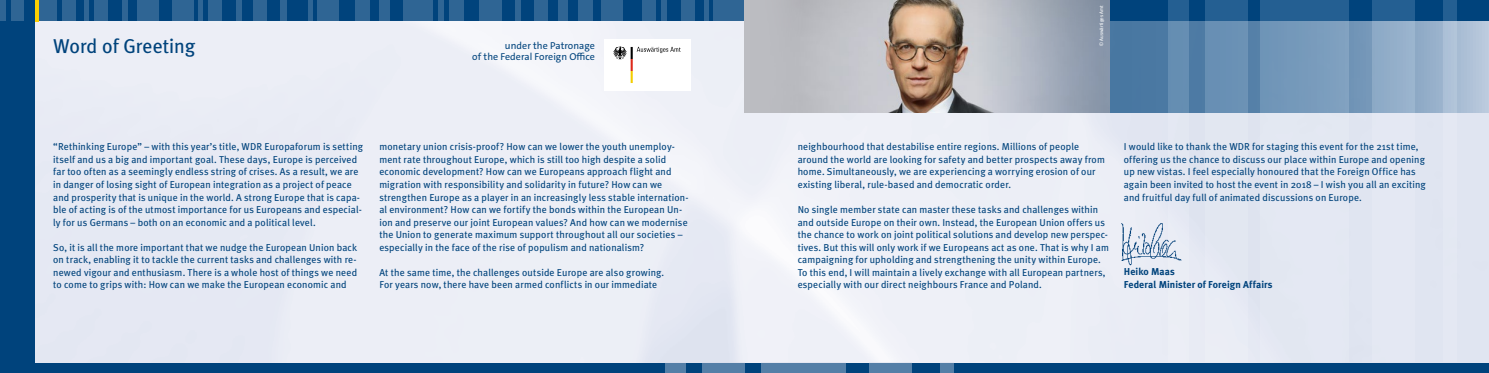
<style>
.page{position:relative;width:1489px;height:373px;background:#fff}
.page>*{position:absolute;margin:0;border:0;box-sizing:border-box;transform-origin:0 0}
.t1{font:20px "Meta Plus";letter-spacing:-.005em;color:#00437c}
.t2{font:10px/12.5px "Meta Plus";letter-spacing:.015em;color:#00437c}
.t3{font:10px/11.2px "The Sans C5";letter-spacing:.005em;color:#00437c;text-align:right}
.t4{font:700 10px/12.2px "Meta Plus";letter-spacing:.005em;color:#00437c}
.t5{font:5px "Meta Plus";color:#fff}
</style>
<div class="page">
<div style="left:0;top:0;width:1488px;height:372px;background:#00437c"></div>
<img style="left:35px;top:21px;width:1453px;height:340px">
<div style="left:0;top:0;width:6px;height:21px;background:#2f6594"></div>
<div style="left:11px;top:0;width:12px;height:21px;background:#2f6594"></div>
<div style="left:661px;top:0;width:6px;height:21px;background:#2f6594"></div>
<div style="left:682px;top:0;width:13px;height:21px;background:#2f6594"></div>
<div style="left:713px;top:0;width:31px;height:21px;background:#2f6594"></div>
<div style="left:642px;top:0;width:14px;height:21px;background:#2f6594"></div>
<hr style="left:704px;top:0;width:4px;height:21px;background:#2f6594">
<div style="left:515px;top:0;width:5px;height:21px;background:#2f6594"></div>
<div style="left:534px;top:0;width:13px;height:21px;background:#2f6594"></div>
<div style="left:578px;top:0;width:14px;height:21px;background:#2f6594"></div>
<div style="left:479px;top:0;width:23px;height:21px;background:#2f6594"></div>
<div style="left:558px;top:0;width:10px;height:21px;background:#2f6594"></div>
<div style="left:601px;top:0;width:22px;height:21px;background:#2f6594"></div>
<div style="left:449px;top:0;width:14px;height:21px;background:#2f6594"></div>
<div style="left:439px;top:0;width:5px;height:21px;background:#2f6594"></div>
<div style="left:404px;top:0;width:29px;height:21px;background:#2f6594"></div>
<div style="left:355px;top:0;width:14px;height:21px;background:#2f6594"></div>
<div style="left:379px;top:0;width:11px;height:21px;background:#2f6594"></div>
<div style="left:317px;top:0;width:21px;height:21px;background:#2f6594"></div>
<div style="left:308px;top:0;width:5px;height:21px;background:#2f6594"></div>
<div style="left:280px;top:0;width:6px;height:21px;background:#2f6594"></div>
<div style="left:237px;top:0;width:5px;height:21px;background:#2f6594"></div>
<div style="left:208px;top:0;width:14px;height:21px;background:#2f6594"></div>
<div style="left:172px;top:0;width:21px;height:21px;background:#2f6594"></div>
<div style="left:253px;top:0;width:14px;height:21px;background:#2f6594"></div>
<hr style="left:198px;top:0;width:4px;height:21px;background:#2f6594">
<div style="left:137px;top:0;width:21px;height:21px;background:#2f6594"></div>
<div style="left:123px;top:0;width:5px;height:21px;background:#2f6594"></div>
<div style="left:94px;top:0;width:14px;height:21px;background:#2f6594"></div>
<div style="left:39px;top:0;width:18px;height:21px;background:#2f6594"></div>
<hr style="left:84px;top:0;width:4px;height:21px;background:#2f6594">
<div style="left:62px;top:0;width:13px;height:21px;background:#2f6594"></div>
<hr style="left:35px;top:0;width:4px;height:21px;background:#fdd000">
<svg style="left:761px;top:361px;width:84px;height:11px"></svg>
<svg style="left:702px;top:361px;width:42px;height:11px"></svg>
<svg style="left:869px;top:361px;width:42px;height:11px"></svg>
<svg style="left:940px;top:361px;width:14px;height:11px"></svg>
<svg style="left:664px;top:361px;width:21px;height:11px"></svg>
<svg style="left:1109px;top:21px;width:379px;height:91px;background:#7094b6"></svg>
<svg style="left:1260px;top:0;width:88px;height:361px;background:#bcccde"></svg>
<svg style="left:1205px;top:0;width:42px;height:361px;background:#b9cadd"></svg>
<svg style="left:1372px;top:0;width:42px;height:361px;background:#c4d1e2"></svg>
<svg style="left:1443px;top:0;width:14px;height:361px;background:#cbd6e6"></svg>
<svg style="left:1167px;top:0;width:21px;height:361px;background:#b5c6da"></svg>
<img style="left:1119px;top:220px;width:64px;height:46px">
<div style="left:603px;top:39px;width:87px;height:51px;background:#fff"></div>
<svg style="left:613px;top:46px;width:67px;height:37px"></svg>
<img style="left:803px;top:0;width:172px;height:112px">
<div style="left:975px;top:0;width:134px;height:112px;background:linear-gradient(to right,#cdcfd5,#8290a5)"></div>
<div style="left:744px;top:0;width:59px;height:112px;background:#bcbdc2"></div>
<h1 class="t1" style="left:53px;top:35px;width:144px">Word of Greeting</h1>
<p class="t3" style="left:472px;top:40px;width:124px">under the Patronage<br>of the Federal Foreign Office</p>
<p class="t2" style="left:53px;top:140px;width:311px">“Rethinking Europe” – with this year’s title, WDR Europaforum is setting itself and us a big and important goal. These days, Europe is perceived far too often as a seemingly endless string of crises. As a result, we are in danger of losing sight of European integration as a project of peace and prosperity that is unique in the world. A strong Europe that is capa&shy;ble of acting is of the utmost importance for us Europeans and especial&shy;ly for us Germans – both on an economic and a political level.</p>
<p class="t2" style="left:53px;top:240px;width:305px;text-align:justify">So, it is all the more important that we nudge the European Union back on track, enabling it to tackle the current tasks and challenges with re&shy;newed vigour and enthusiasm. There is a whole host of things we need to come to grips with: How can we make the European economic and</p>
<p class="t2" style="left:379px;top:140px;width:311px">monetary union crisis-proof? How can we lower the youth unemploy&shy;ment rate throughout Europe, which is still too high despite a solid economic development? How can we Europeans approach flight and migration with responsibility and solidarity in future? How can we strengthen Europe as a player in an increasingly less stable internation&shy;al environment? How can we fortify the bonds within the European Un&shy;ion and preserve our joint European values? And how can we modernise the Union to generate maximum support throughout all our societies – especially in the face of the rise of populism and nationalism?</p>
<p class="t2" style="left:379px;top:265px;width:286px">At the same time, the challenges outside Europe are also growing.<br>For years now, there have been armed conflicts in our immediate</p>
<p class="t5" style="left:1098px;top:46px;width:42px;rotate:-90deg">© Auswärtiges Amt</p>
<p class="t2" style="left:797px;top:140px;width:309px">neighbourhood that destabilise entire regions. Millions of people around the world are looking for safety and better prospects away from home. Simultaneously, we are experiencing a worrying erosion of our existing liberal, rule-based and democratic order.</p>
<p class="t2" style="left:797px;top:203px;width:313px">No single member state can master these tasks and challenges within and outside Europe on their own. Instead, the European Union offers us the chance to work on joint political solutions and develop new perspec&shy;tives. But this will only work if we Europeans act as one. That is why I am campaigning for upholding and strengthening the unity within Europe.<br>To this end, I will maintain a lively exchange with all European partners, especially with our direct neighbours France and Poland.</p>
<p class="t2" style="left:1123px;top:140px;width:303px">I would like to thank the WDR for staging this event for the 21st time, offering us the chance to discuss our place within Europe and opening up new vistas. I feel especially honoured that the Foreign Office has again been invited to host the event in 2018 – I wish you all an exciting and fruitful day full of animated discussions on Europe.</p>
<p class="t4" style="left:1123px;top:265px;width:150px">Heiko Maas<br>Federal Minister of Foreign Affairs</p>
</div>
